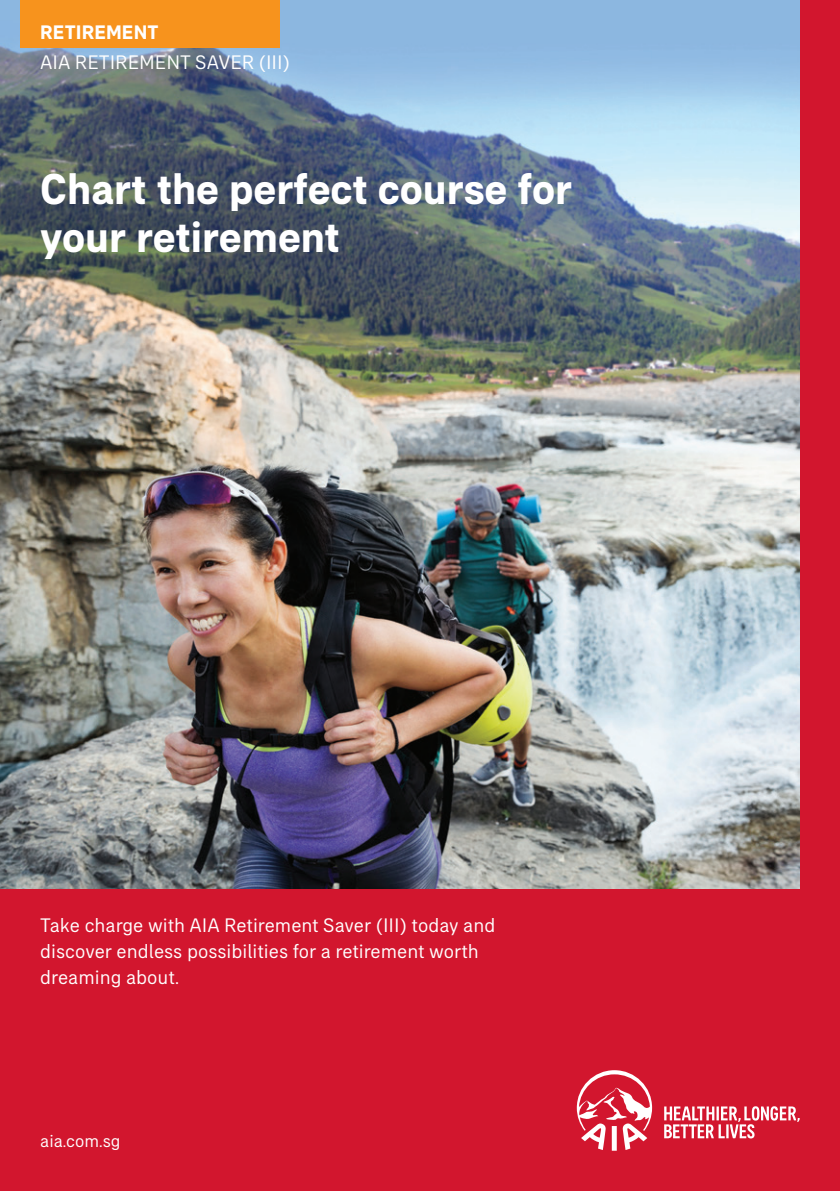
<style>
.page{position:relative;width:840px;height:1191px;background:#fff}
.page>*{position:absolute;margin:0;border:0;box-sizing:border-box;transform-origin:0 0}
.t1{font:700 44px/48px "AIA Everest";color:#fff}
.t2{font:20px/26px "AIA Everest";color:#fff}
.t3{font:700 20px "AIA Everest";letter-spacing:.005em;color:#fff}
.t4{font:18px "AIA Everest";color:#fff}
</style>
<div class="page">
<div style="left:0;top:0;width:839px;height:1191px;background:#d2162e"></div>
<img style="left:0;top:0;width:799px;height:888px">
<svg style="left:576px;top:1070px;width:223px;height:80px"></svg>
<div style="left:20px;top:0;width:260px;height:48px;background:#f7931d"></div>
<p class="t3" style="left:40px;top:20px;width:120px">RETIREMENT</p>
<p class="t2" style="left:40px;top:49px;width:251px">AIA RETIREMENT SAVER (III)</p>
<h1 class="t1" style="left:40px;top:164px;width:533px">Chart the perfect course for your retirement</h1>
<p class="t2" style="left:40px;top:911px;width:456px">Take charge with AIA Retirement Saver (III) today and discover endless possibilities for a retirement worth dreaming about.</p>
<p class="t4" style="left:40px;top:1130px;width:82px">aia.com.sg</p>
</div>
